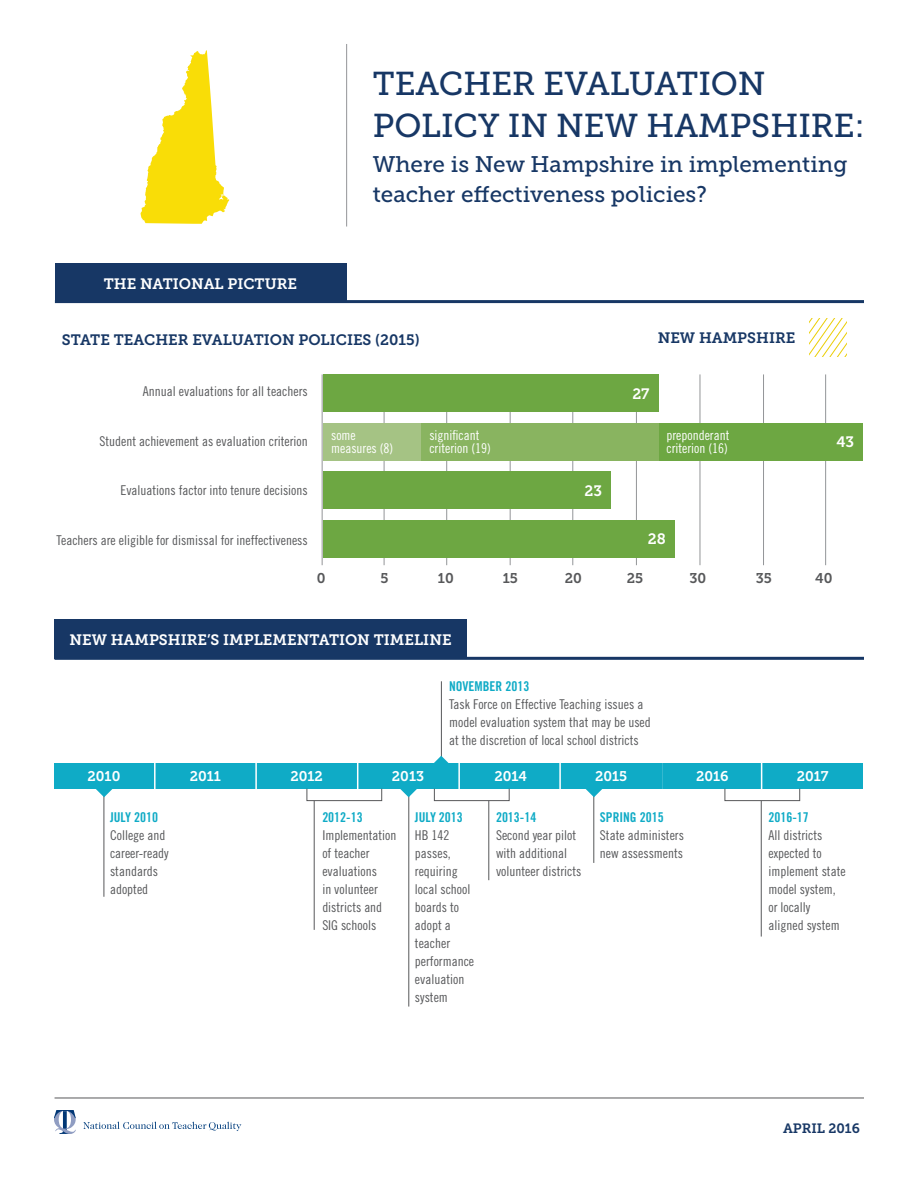
<style>
.page{position:relative;width:918px;height:1188px;background:#fff}
.page>*{position:absolute;margin:0;border:0;box-sizing:border-box;transform-origin:0 0}
.t1{font:33px/42px "Museo Slab 500";color:#173765}
.t2{font:22.5px "Museo Slab 500";color:#173765}
.t3{font:15px "Museo Slab 700";color:#fff}
.t4{font:15px "Museo Slab 700";color:#173765}
.t5{font:14.1px "Museo Slab 700";color:#57585a}
.t6{font:13.95px "Museo Slab 700";color:#fff}
.t7{font:13.5px/18px "Trade Gothic LT Std Cn 18";color:#57585a}
.t8{font:13.5px/13.5px "Trade Gothic LT Std Cn 18";color:#fff}
.t9{font:13.5px "Museo Slab 700";color:#173765}
.s1{font-family:"Trade Gothic LT Std Bd Cn 20";color:#0fabc6}
</style>
<div class="page">
<div style="left:661px;top:763px;width:102px;height:26px;background:#0fabc6"></div>
<div style="left:762px;top:763px;width:101px;height:26px;background:#0fabc6"></div>
<hr style="left:761px;top:759px;width:1px;height:36px;background:#fff">
<hr style="left:409px;top:778px;width:1px;height:229px;background:#57585a">
<svg style="left:400px;top:789px;width:17px;height:8px"></svg>
<hr style="left:55px;top:300px;width:809px;height:3px;background:#173765">
<hr style="left:346px;top:44px;width:1px;height:183px;background:#939598">
<div style="left:55px;top:264px;width:291px;height:39px;background:#173765"></div>
<svg style="left:54px;top:1110px;width:22px;height:24px"></svg>
<svg style="left:83px;top:1122px;width:158px;height:9px"></svg>
<hr style="left:55px;top:1098px;width:809px;height:1px;background:#57585a">
<svg style="left:141px;top:50px;width:88px;height:174px"></svg>
<hr style="left:55px;top:657px;width:809px;height:3px;background:#173765">
<div style="left:55px;top:619px;width:412px;height:39px;background:#173765"></div>
<svg style="left:809px;top:319px;width:38px;height:37px"></svg>
<hr style="left:441px;top:681px;width:1px;height:94px;background:#57585a">
<svg style="left:434px;top:756px;width:15px;height:7px"></svg>
<hr style="left:104px;top:778px;width:1px;height:119px;background:#57585a">
<hr style="left:594px;top:778px;width:1px;height:85px;background:#57585a">
<svg style="left:96px;top:789px;width:17px;height:8px"></svg>
<svg style="left:586px;top:789px;width:16px;height:8px"></svg>
<div style="left:54px;top:763px;width:100px;height:26px;background:#0fabc6"></div>
<div style="left:154px;top:763px;width:102px;height:26px;background:#0fabc6"></div>
<div style="left:256px;top:763px;width:101px;height:26px;background:#0fabc6"></div>
<div style="left:357px;top:763px;width:102px;height:26px;background:#0fabc6"></div>
<div style="left:459px;top:763px;width:101px;height:26px;background:#0fabc6"></div>
<div style="left:560px;top:763px;width:102px;height:26px;background:#0fabc6"></div>
<hr style="left:154px;top:759px;width:2px;height:36px;background:#fff">
<hr style="left:357px;top:759px;width:1px;height:36px;background:#fff">
<hr style="left:458px;top:759px;width:2px;height:36px;background:#fff">
<hr style="left:559px;top:759px;width:2px;height:36px;background:#fff">
<hr style="left:255px;top:759px;width:2px;height:36px;background:#fff">
<hr style="left:314px;top:801px;width:1px;height:129px;background:#57585a">
<div style="left:307px;top:789px;width:75px;height:12px;border:1px solid #57585a"></div>
<hr style="left:489px;top:801px;width:1px;height:79px;background:#57585a">
<div style="left:434px;top:789px;width:75px;height:12px;border:1px solid #57585a"></div>
<hr style="left:761px;top:801px;width:1px;height:136px;background:#57585a">
<div style="left:725px;top:789px;width:75px;height:12px;border:1px solid #57585a"></div>
<hr style="left:322px;top:374px;width:1px;height:191px;background:#939598">
<hr style="left:384px;top:374px;width:1px;height:191px;background:#939598">
<hr style="left:446px;top:374px;width:1px;height:191px;background:#939598">
<hr style="left:510px;top:374px;width:1px;height:191px;background:#939598">
<hr style="left:573px;top:374px;width:1px;height:191px;background:#939598">
<hr style="left:636px;top:374px;width:1px;height:191px;background:#939598">
<hr style="left:700px;top:374px;width:1px;height:191px;background:#939598">
<hr style="left:763px;top:374px;width:1px;height:191px;background:#939598">
<hr style="left:825px;top:374px;width:1px;height:191px;background:#939598">
<div style="left:323px;top:423px;width:540px;height:38px;background:#6da742"></div>
<div style="left:323px;top:423px;width:111px;height:38px;background:#a5c384"></div>
<div style="left:422px;top:423px;width:237px;height:38px;background:#89b460"></div>
<div style="left:323px;top:374px;width:336px;height:38px;background:#6da742"></div>
<div style="left:323px;top:520px;width:352px;height:38px;background:#6da742"></div>
<div style="left:323px;top:472px;width:288px;height:37px;background:#6da742"></div>
<p class="t3" style="left:104px;top:275px;width:195px">THE NATIONAL PICTURE</p>
<p class="t1" style="left:373px;top:63px;width:493px">TEACHER EVALUATION<br>POLICY IN NEW HAMPSHIRE:</p>
<p class="t2" style="left:373px;top:151px;width:476px">Where is New Hampshire in implementing</p>
<p class="t2" style="left:373px;top:181px;width:336px">teacher effectiveness policies?</p>
<p class="t4" style="left:62px;top:331px;width:359px">STATE TEACHER EVALUATION POLICIES (2015)</p>
<p class="t4" style="left:658px;top:329px;width:139px">NEW HAMPSHIRE</p>
<p class="t7" style="left:143px;top:382px;width:166px">Annual evaluations for all teachers</p>
<p class="t7" style="left:99px;top:432px;width:210px">Student achievement as evaluation criterion</p>
<p class="t7" style="left:120px;top:481px;width:189px">Evaluations factor into tenure decisions</p>
<p class="t7" style="left:57px;top:531px;width:253px">Teachers are eligible for dismissal for ineffectiveness</p>
<p class="t3" style="left:632px;top:385px;width:19px">27</p>
<p class="t8" style="left:429px;top:428px;width:63px">significant criterion (19)</p>
<p class="t8" style="left:666px;top:428px;width:64px">preponderant criterion (16)</p>
<p class="t8" style="left:331px;top:428px;width:64px">some measures (8)</p>
<p class="t3" style="left:836px;top:434px;width:19px">43</p>
<p class="t3" style="left:584px;top:482px;width:19px">23</p>
<p class="t3" style="left:648px;top:531px;width:19px">28</p>
<p class="t5" style="left:317px;top:570px;width:10px">0</p>
<p class="t5" style="left:380px;top:570px;width:10px">5</p>
<p class="t5" style="left:438px;top:570px;width:17px">10</p>
<p class="t5" style="left:503px;top:570px;width:17px">15</p>
<p class="t5" style="left:565px;top:570px;width:19px">20</p>
<p class="t5" style="left:627px;top:570px;width:18px">25</p>
<p class="t5" style="left:689px;top:570px;width:18px">30</p>
<p class="t5" style="left:756px;top:570px;width:18px">35</p>
<p class="t5" style="left:815px;top:570px;width:19px">40</p>
<p class="t3" style="left:69px;top:631px;width:384px">NEW HAMPSHIRE’S IMPLEMENTATION TIMELINE</p>
<p class="t7" style="left:449px;top:677px;width:203px"><span class="s1">NOVEMBER 2013<br></span>Task Force on Effective Teaching issues a model evaluation system that may be used at the discretion of local school districts</p>
<p class="t6" style="left:88px;top:769px;width:34px">2010</p>
<p class="t6" style="left:190px;top:769px;width:33px">2011</p>
<p class="t6" style="left:291px;top:769px;width:34px">2012</p>
<p class="t6" style="left:392px;top:769px;width:34px">2013</p>
<p class="t6" style="left:495px;top:768px;width:34px">2014</p>
<p class="t6" style="left:595px;top:769px;width:34px">2015</p>
<p class="t7" style="left:110px;top:808px;width:60px"><span class="s1">JULY 2010<br></span>College and career-ready standards adopted</p>
<p class="t7" style="left:600px;top:808px;width:85px"><span class="s1">SPRING 2015<br></span>State administers new assessments</p>
<p class="t7" style="left:322px;top:808px;width:76px"><span class="s1">2012-13<br></span>Implementation of teacher evaluations<br>in volunteer districts and<br>SIG schools</p>
<p class="t7" style="left:496px;top:808px;width:87px"><span class="s1">2013-14<br></span>Second year pilot with additional volunteer districts</p>
<p class="t7" style="left:415px;top:808px;width:61px"><span class="s1">JULY 2013<br></span>HB 142 passes, requiring local school boards to adopt a teacher performance evaluation system</p>
<p class="t6" style="left:696px;top:769px;width:34px">2016</p>
<p class="t6" style="left:797px;top:769px;width:33px">2017</p>
<p class="t7" style="left:768px;top:808px;width:79px"><span class="s1">2016-17<br></span>All districts expected to implement state model system, or locally aligned system</p>
<p class="t9" style="left:783px;top:1120px;width:78px">APRIL 2016</p>
</div>
